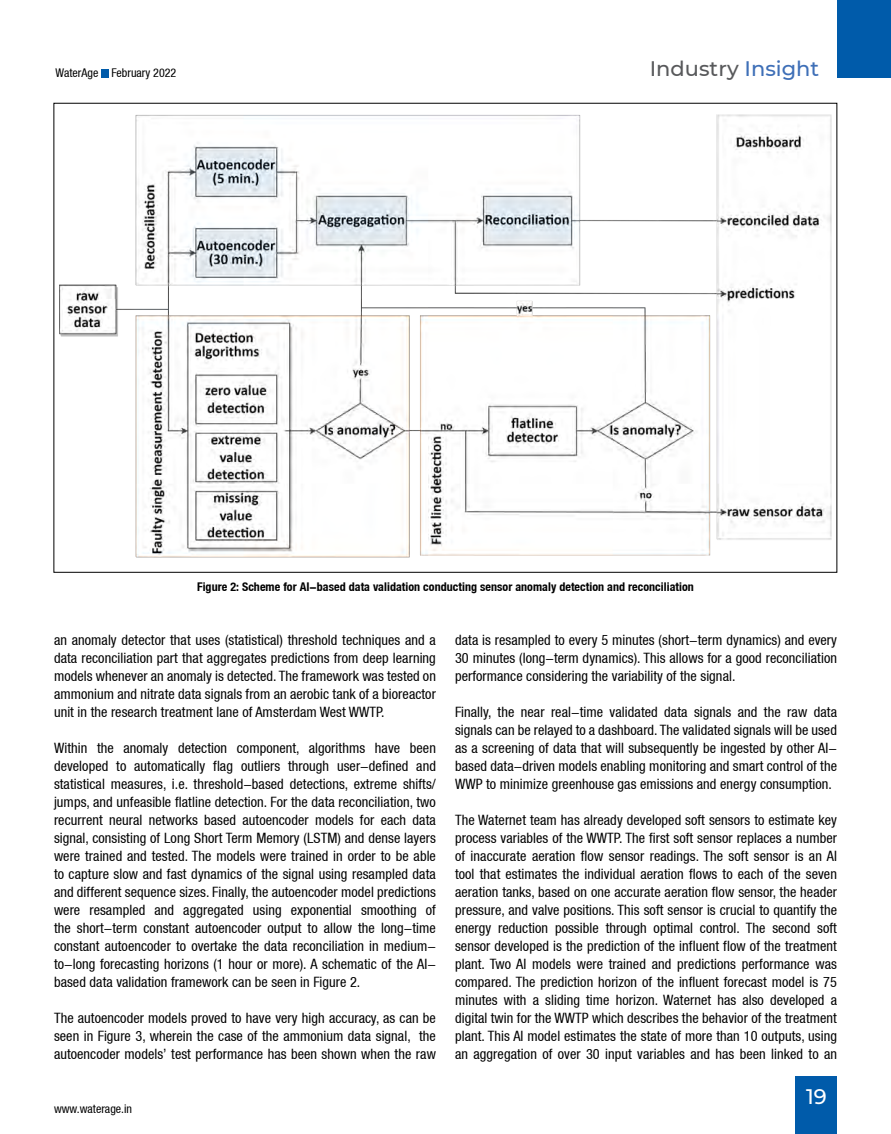
<style>
.page{position:relative;width:891px;height:1134px;background:#fff}
.page>*{position:absolute;margin:0;border:0;box-sizing:border-box;transform-origin:0 0}
.t1{font:500 21px "Montserrat";color:#58595b}
.t2{font:500 21px "Montserrat";color:#fff}
.t3{font:condensed 14.25px/18px "Helvetica Neue LT";letter-spacing:.005em;color:#000;text-align:justify}
.t4{font:700 condensed 12px "Helvetica Neue LT";letter-spacing:.005em;color:#000}
.t5{font:condensed 12px "Helvetica Neue LT";color:#000}
.s1{color:#3e6fb7}
</style>
<div class="page">
<div style="left:101px;top:69px;width:8px;height:8px;background:#005baa"></div>
<div style="left:796px;top:1077px;width:41px;height:57px;background:#005baa"></div>
<div style="left:837px;top:0;width:54px;height:77px;background:#005baa"></div>
<img style="left:60px;top:115px;width:771px;height:443px">
<p class="t5" style="left:56px;top:66px;width:122px">WaterAge February 2022</p>
<h1 class="t1" style="left:650px;top:54px;width:171px">Industry <span class="s1">Insight</span></h1>
<p class="t4" style="left:197px;top:579px;width:498px">Figure 2: Scheme for AI-based data validation conducting sensor anomaly detection and reconciliation</p>
<p class="t3" style="left:54px;top:631px;width:383px">an anomaly detector that uses (statistical) threshold techniques and a data reconciliation part that aggregates predictions from deep learning models whenever an anomaly is detected. The framework was tested on ammonium and nitrate data signals from an aerobic tank of a bioreactor unit in the research treatment lane of Amsterdam West WWTP.</p>
<p class="t3" style="left:54px;top:739px;width:383px">Within the anomaly detection component, algorithms have been developed to automatically flag outliers through user-defined and statistical measures, i.e. threshold-based detections, extreme shifts/ jumps, and unfeasible flatline detection. For the data reconciliation, two recurrent neural networks based autoencoder models for each data signal, consisting of Long Short Term Memory (LSTM) and dense layers were trained and tested. The models were trained in order to be able to capture slow and fast dynamics of the signal using resampled data and different sequence sizes. Finally, the autoencoder model predictions were resampled and aggregated using exponential smoothing of the short-term constant autoencoder output to allow the long-time constant autoencoder to overtake the data reconciliation in medium&shy;to-long forecasting horizons (1 hour or more). A schematic of the AI&shy;based data validation framework can be seen in Figure 2.</p>
<p class="t3" style="left:54px;top:1009px;width:383px">The autoencoder models proved to have very high accuracy, as can be seen in Figure 3, wherein the case of the ammonium data signal, the autoencoder models’ test performance has been shown when the raw</p>
<p class="t5" style="left:54px;top:1102px;width:80px">www.waterage.in</p>
<p class="t3" style="left:455px;top:631px;width:383px">data is resampled to every 5 minutes (short-term dynamics) and every 30 minutes (long-term dynamics). This allows for a good reconciliation performance considering the variability of the signal.</p>
<p class="t3" style="left:455px;top:703px;width:383px">Finally, the near real-time validated data signals and the raw data signals can be relayed to a dashboard. The validated signals will be used as a screening of data that will subsequently be ingested by other AI&shy;based data-driven models enabling monitoring and smart control of the WWP to minimize greenhouse gas emissions and energy consumption.</p>
<p class="t3" style="left:455px;top:811px;width:383px">The Waternet team has already developed soft sensors to estimate key process variables of the WWTP. The first soft sensor replaces a number of inaccurate aeration flow sensor readings. The soft sensor is an AI tool that estimates the individual aeration flows to each of the seven aeration tanks, based on one accurate aeration flow sensor, the header pressure, and valve positions. This soft sensor is crucial to quantify the energy reduction possible through optimal control. The second soft sensor developed is the prediction of the influent flow of the treatment plant. Two AI models were trained and predictions performance was compared. The prediction horizon of the influent forecast model is 75 minutes with a sliding time horizon. Waternet has also developed a digital twin for the WWTP which describes the behavior of the treatment plant. This AI model estimates the state of more than 10 outputs, using an aggregation of over 30 input variables and has been linked to an</p>
<h1 class="t2" style="left:806px;top:1081px;width:22px">19</h1>
</div>
